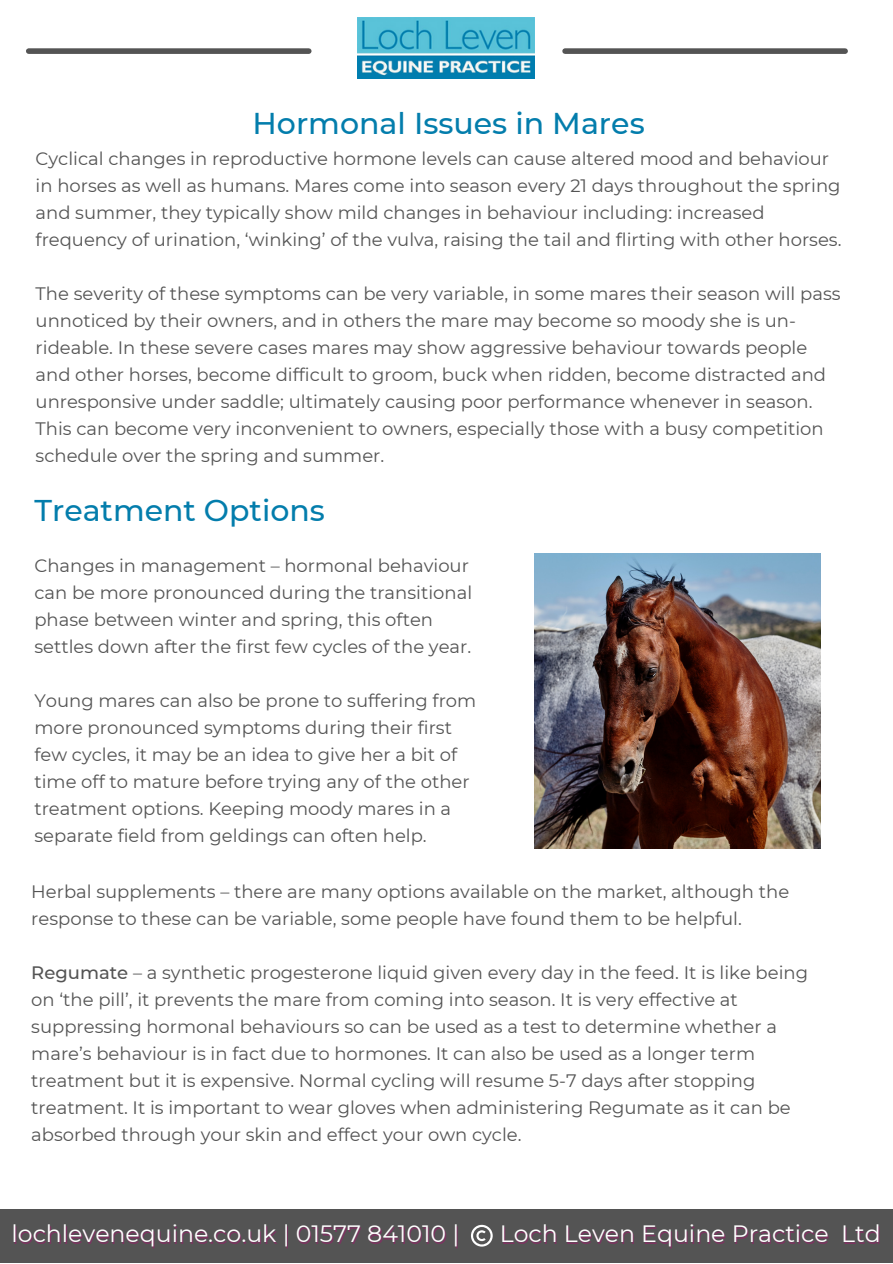
<style>
.page{position:relative;width:893px;height:1264px;background:#fff}
.page>*{position:absolute;margin:0;border:0;box-sizing:border-box;transform-origin:0 0}
.t1{font:500 30px "Montserrat";color:#037dac}
.t2{font:23.55px "Montserrat";color:#fff}
.t3{font:18px/27px "Montserrat";color:#545454}
.s1{font-weight:500}
.s2{color:rgb(189 0 116/.4)}
</style>
<div class="page">
<div style="left:29px;top:48px;width:280px;height:6px;background:#545454"></div>
<div style="left:565px;top:48px;width:280px;height:6px;background:#545454"></div>
<img style="left:358px;top:17px;width:176px;height:62px">
<div style="left:0;top:1209px;width:892px;height:53px;background:#545454"></div>
<svg style="left:471px;top:1224px;width:21px;height:22px"></svg>
<img style="left:535px;top:553px;width:285px;height:295px">
<p class="t1" style="left:252px;top:105px;width:393px">Hormonal Issues in Mares</p>
<p class="t3" style="left:36px;top:145px;width:807px">Cyclical changes in reproductive hormone levels can cause altered mood and behaviour in horses as well as humans. Mares come into season every 21 days throughout the spring and summer, they typically show mild changes in behaviour including: increased frequency of urination, ‘winking’ of the vulva, raising the tail and flirting with other horses.</p>
<p class="t3" style="left:36px;top:280px;width:806px">The severity of these symptoms can be very variable, in some mares their season will pass unnoticed by their owners, and in others the mare may become so moody she is un&shy;rideable. In these severe cases mares may show aggressive behaviour towards people and other horses, become difficult to groom, buck when ridden, become distracted and unresponsive under saddle; ultimately causing poor performance whenever in season.<br>This can become very inconvenient to owners, especially those with a busy competition schedule over the spring and summer.</p>
<p class="t1" style="left:34px;top:492px;width:292px">Treatment Options</p>
<p class="t3" style="left:34px;top:552px;width:439px">Changes in management – hormonal behaviour can be more pronounced during the transitional phase between winter and spring, this often settles down after the first few cycles of the year.</p>
<p class="t3" style="left:34px;top:687px;width:443px">Young mares can also be prone to suffering from more pronounced symptoms during their first few cycles, it may be an idea to give her a bit of time off to mature before trying any of the other treatment options. Keeping moody mares in a separate field from geldings can often help.</p>
<p class="t3" style="left:31px;top:878px;width:759px">Herbal supplements – there are many options available on the market, although the response to these can be variable, some people have found them to be helpful.</p>
<p class="t3" style="left:31px;top:959px;width:778px"><span class="s1">Regumate</span> – a synthetic progesterone liquid given every day in the feed. It is like being on ‘the pill’, it prevents the mare from coming into season. It is very effective at suppressing hormonal behaviours so can be used as a test to determine whether a mare’s behaviour is in fact due to hormones. It can also be used as a longer term treatment but it is expensive. Normal cycling will resume 5-7 days after stopping treatment. It is important to wear gloves when administering Regumate as it can be absorbed through your skin and effect your own cycle.</p>
<p class="t2" style="left:12px;top:1219px;width:449px">lochlevenequine.co.uk | 01577 841010 |</p>
<p class="t2" style="left:499px;top:1219px;width:383px">Loch Leven Equine Practice <span class="s2">Ltd</span></p>
</div>
